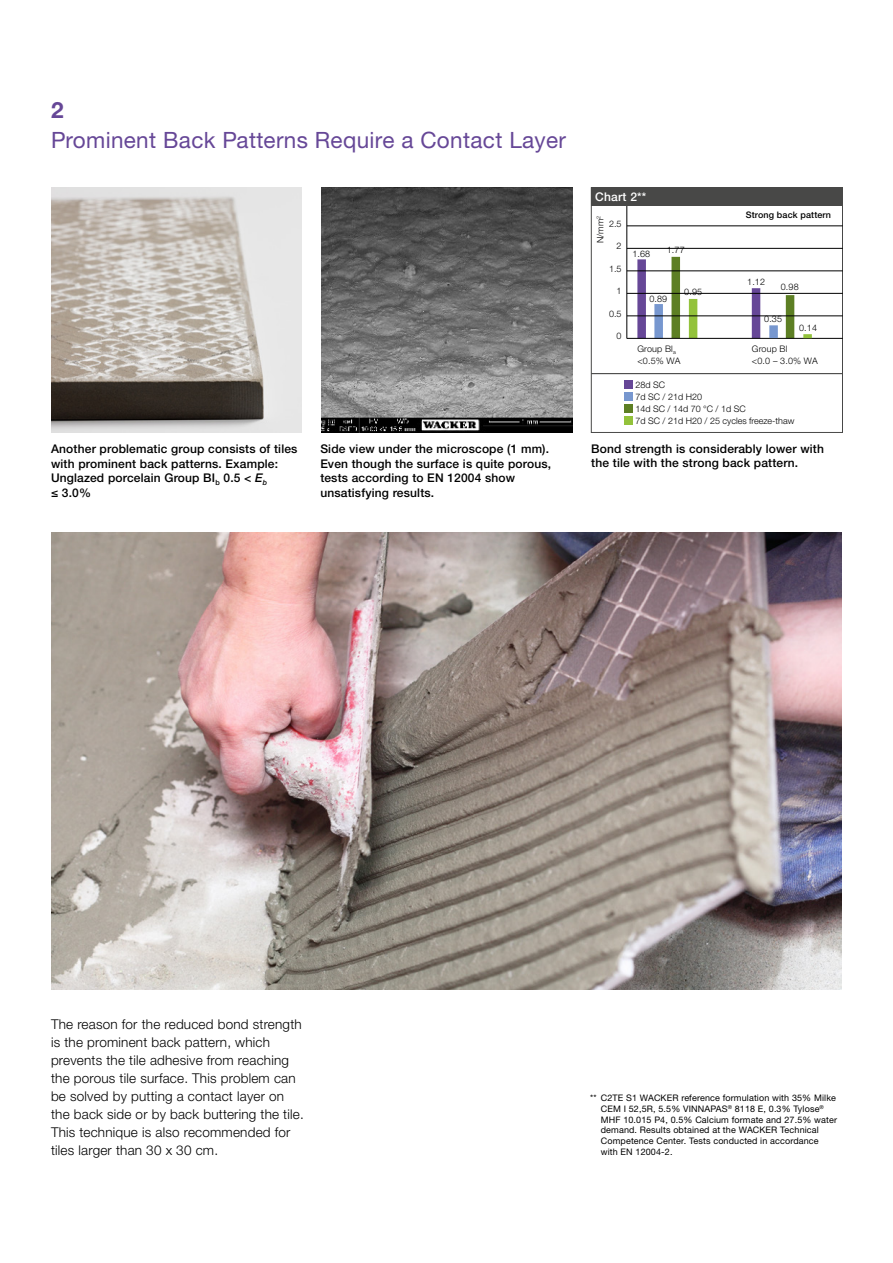
<style>
.page{position:relative;width:893px;height:1263px;background:#fff}
.page>*{position:absolute;margin:0;border:0;box-sizing:border-box;transform-origin:0 0}
.t1{font:22.5px "Helvetica Panfor Wacker";letter-spacing:.015em;color:#664797}
.t2{font:700 22.5px "Helvetica Panfor Wacker";color:#664797}
.t3{font:300 13.5px/18px "Helvetica Panfor Wacker";letter-spacing:.015em;color:#000}
.t4{font:500 12px/14.4px "Helvetica Panfor Wacker";letter-spacing:.015em;color:#000}
.t5{font:500 12px "Helvetica Panfor Wacker";letter-spacing:.015em;color:#fff}
.t6{font:9px/10.8px "Helvetica Panfor Wacker";letter-spacing:.015em;color:#000}
.t7{font:300 9px/12px "Helvetica Panfor Wacker";color:#000}
.t8{font:500 9px "Helvetica Panfor Wacker";letter-spacing:.015em;color:#000}
.s1{font-style:italic}
</style>
<div class="page">
<img style="left:321px;top:187px;width:252px;height:246px">
<div style="left:591px;top:188px;width:252px;height:245px;border:1px solid #484847"></div>
<hr style="left:627px;top:203px;width:1px;height:135px;background:#000">
<div style="left:591px;top:188px;width:252px;height:18px;background:#484847"></div>
<div style="left:624px;top:381px;width:9px;height:8px;background:#664797"></div>
<div style="left:624px;top:393px;width:9px;height:8px;background:#7797cf"></div>
<div style="left:624px;top:405px;width:9px;height:8px;background:#5d7f24"></div>
<div style="left:624px;top:417px;width:9px;height:8px;background:#93c23b"></div>
<hr style="left:591px;top:373px;width:252px;height:1px;background:#484847">
<div style="left:637px;top:259px;width:9px;height:79px;background:#664797"></div>
<div style="left:654px;top:304px;width:9px;height:34px;background:#7797cf"></div>
<div style="left:671px;top:257px;width:9px;height:81px;background:#5d7f24"></div>
<div style="left:689px;top:299px;width:8px;height:39px;background:#93c23b"></div>
<div style="left:752px;top:288px;width:8px;height:50px;background:#664797"></div>
<div style="left:786px;top:295px;width:8px;height:43px;background:#5d7f24"></div>
<img style="left:51px;top:532px;width:791px;height:458px">
<img style="left:51px;top:187px;width:251px;height:246px">
<hr style="left:627px;top:226px;width:216px;height:1px;background:#000">
<hr style="left:627px;top:248px;width:216px;height:1px;background:#000">
<hr style="left:627px;top:271px;width:216px;height:1px;background:#000">
<hr style="left:627px;top:293px;width:216px;height:1px;background:#000">
<hr style="left:627px;top:316px;width:216px;height:1px;background:#000">
<hr style="left:627px;top:338px;width:216px;height:1px;background:#000">
<div style="left:769px;top:325px;width:9px;height:13px;background:#7797cf"></div>
<svg style="left:803px;top:334px;width:9px;height:4px"></svg>
<h1 class="t2" style="left:51px;top:96px;width:14px">2</h1>
<h1 class="t1" style="left:51px;top:126px;width:517px">Prominent Back Patterns Require a Contact Layer</h1>
<p class="t5" style="left:595px;top:189px;width:52px">Chart 2**</p>
<p class="t7" style="left:594px;top:243px;width:29px;rotate:-90deg">N/mm<sup>2</sup></p>
<p class="t7" style="left:609px;top:218px;width:14px">2.5</p>
<p class="t7" style="left:617px;top:240px;width:7px">2</p>
<p class="t7" style="left:609px;top:263px;width:14px">1.5</p>
<p class="t7" style="left:617px;top:285px;width:7px">1</p>
<p class="t7" style="left:609px;top:308px;width:14px">0.5</p>
<p class="t7" style="left:617px;top:330px;width:7px">0</p>
<p class="t7" style="left:667px;top:243px;width:19px">1.77</p>
<p class="t7" style="left:632px;top:248px;width:19px">1.68</p>
<p class="t7" style="left:649px;top:292px;width:19px">0.89</p>
<p class="t7" style="left:684px;top:285px;width:19px">0.95</p>
<p class="t8" style="left:746px;top:209px;width:87px">Strong back pattern</p>
<p class="t7" style="left:747px;top:275px;width:19px">1.12</p>
<p class="t7" style="left:764px;top:312px;width:19px">0.35</p>
<p class="t7" style="left:781px;top:281px;width:19px">0.98</p>
<p class="t7" style="left:799px;top:322px;width:19px">0.14</p>
<p class="t7" style="left:637px;top:343px;width:45px">Group Bl<sub>a </sub>&lt;0.5% WA</p>
<p class="t7" style="left:752px;top:343px;width:67px">Group Bl<br>&lt;0.0 – 3.0% WA</p>
<p class="t7" style="left:635px;top:379px;width:161px">28d SC<br>7d SC / 21d H20<br>14d SC / 14d 70 °C / 1d SC<br>7d SC / 21d H20 / 25 cycles freeze-thaw</p>
<p class="t4" style="left:51px;top:442px;width:248px">Another problematic group consists of tiles with prominent back patterns. Example:<br>Unglazed porcelain Group BI<sub>b</sub> 0.5 &lt; <span class="s1">E</span><sub>b<br></sub>≤ 3.0%</p>
<p class="t4" style="left:320px;top:442px;width:232px">Side view under the microscope (1 mm).<br>Even though the surface is quite porous, tests according to EN 12004 show unsatisfying results.</p>
<p class="t4" style="left:591px;top:442px;width:234px">Bond strength is considerably lower with the tile with the strong back pattern.</p>
<p class="t3" style="left:51px;top:1015px;width:254px">The reason for the reduced bond strength is the prominent back pattern, which prevents the tile adhesive from reaching the porous tile surface. This problem can be solved by putting a contact layer on the back side or by back buttering the tile.<br>This technique is also recommended for tiles larger than 30 x 30 cm.</p>
<p class="t6" style="left:601px;top:1092px;width:238px;text-indent:-10px">** C2TE S1 WACKER reference formulation with 35% Milke CEM I 52,5R, 5.5% VINNAPAS<sup>®</sup> 8118 E, 0.3% Tylose<sup>® </sup>MHF 10.015 P4, 0.5% Calcium formate and 27.5% water demand. Results obtained at the WACKER Technical Competence Center. Tests conducted in accordance with EN 12004-2.</p>
</div>
